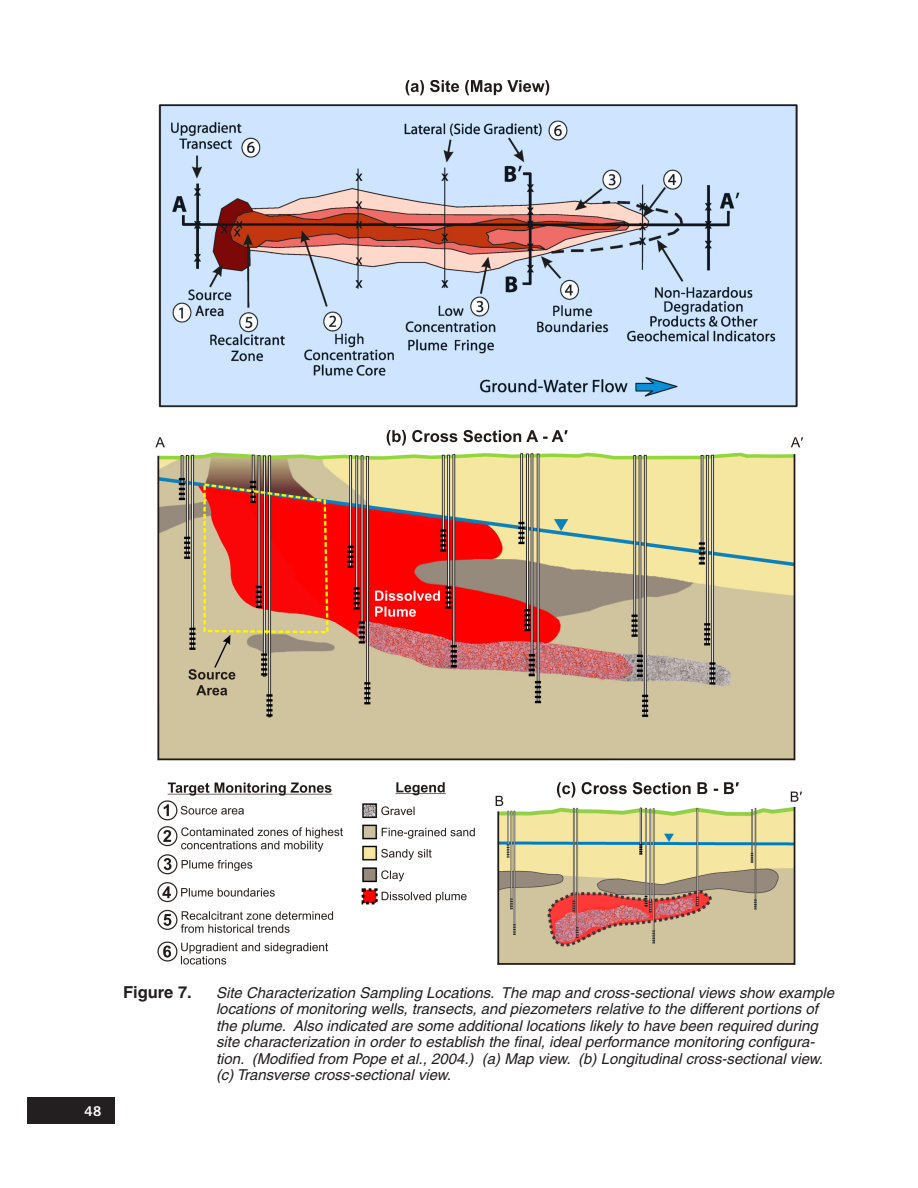
<style>
.page{position:relative;width:918px;height:1188px;background:#fff}
.page>*{position:absolute;margin:0;border:0;box-sizing:border-box;transform-origin:0 0}
.t1{font:700 16.5px "Helvetica";color:#231f20}
.t2{font:italic 15px/16.5px "Helvetica";color:#231f20}
.t3{font:13.5px "Trade Gothic LT Std Bd 2";color:#fff}
</style>
<div class="page">
<img style="left:155px;top:81px;width:648px;height:883px">
<div style="left:27px;top:1097px;width:88px;height:27px;background:#231f20"></div>
<p class="t3" style="left:85px;top:1102px;width:18px">48</p>
<p class="t1" style="left:123px;top:982px;width:70px">Figure 7.</p>
<p class="t2" style="left:216px;top:984px;width:620px">Site Characterization Sampling Locations. The map and cross-sectional views show example locations of monitoring wells, transects, and piezometers relative to the different portions of the plume. Also indicated are some additional locations likely to have been required during site characterization in order to establish the final, ideal performance monitoring configura&shy;tion. (Modified from Pope et al., 2004.) (a) Map view. (b) Longitudinal cross-sectional view. (c) Transverse cross-sectional view.</p>
</div>
